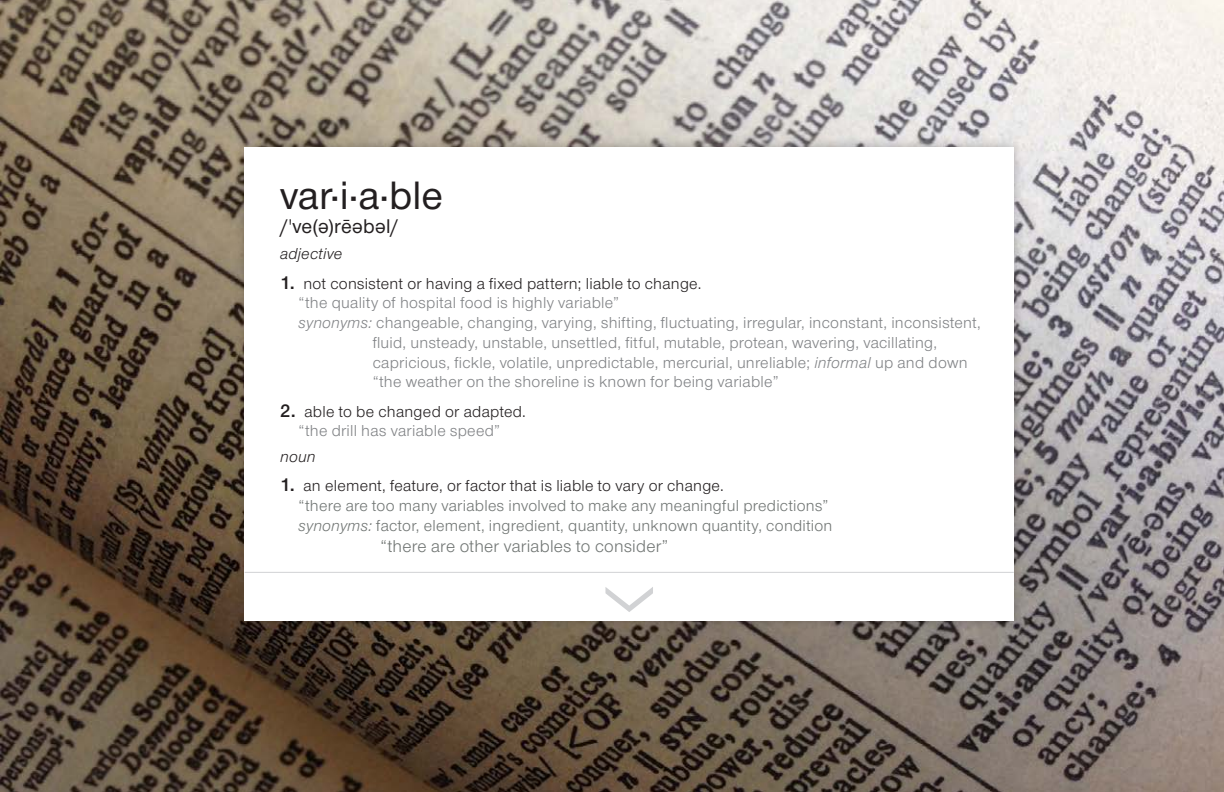
<style>
.page{position:relative;width:1224px;height:792px;background:#fff}
.page>*{position:absolute;margin:0;border:0;box-sizing:border-box;transform-origin:0 0}
.t1{font:500 41.2px "Nimbus San Nov";color:#231f20}
.t2{font:500 20.6px "Nimbus San Nov";letter-spacing:.01em;color:#231f20}
.t3{font:17.8px "Nimbus San Nov";letter-spacing:.015em;color:#707573}
.t4{font:16.4px/19.8px "Nimbus San Nov";letter-spacing:.015em;color:#808285}
.t5{font:16.4px "Nimbus San Nov";letter-spacing:.015em;color:#231f20}
.t6{font:16.4px "Nimbus San Nov";letter-spacing:.015em;color:#707573}
.t7{font:italic 16.4px "Nimbus San Nov";letter-spacing:.015em;color:#231f20}
.s1{font-family:"Nimbus San Nov Sem Bol";font-size:19.2px}
.s2{font-style:italic}
</style>
<div class="page">
<img style="left:0;top:0;width:1224px;height:792px">
<div style="left:234px;top:137px;width:791px;height:495px;background:#231f20;opacity:.3"></div>
<div style="left:245px;top:148px;width:769px;height:473px;background:#fff"></div>
<hr style="left:245px;top:572px;width:769px;height:1px;background:#d1d2d4">
<svg style="left:605px;top:587px;width:48px;height:25px"></svg>
<p class="t1" style="left:280px;top:171px;width:164px">var·i·a·ble</p>
<p class="t2" style="left:280px;top:215px;width:120px">/'ve(ə)rēəbəl/</p>
<p class="t7" style="left:280px;top:245px;width:64px">adjective</p>
<p class="t5" style="left:280px;top:274px;width:423px"><span class="s1">1.</span> not consistent or having a fixed pattern; liable to change.</p>
<p class="t4" style="left:299px;top:293px;width:322px">“the quality of hospital food is highly variable”</p>
<p class="t4" style="left:373px;top:313px;width:610px;text-indent:-74px"><span class="s2">synonyms:</span> changeable, changing, varying, shifting, fluctuating, irregular, inconstant, inconsistent, fluid, unsteady, unstable, unsettled, fitful, mutable, protean, wavering, vacillating, capricious, fickle, volatile, unpredictable, mercurial, unreliable; <span class="s2">informal</span> up and down</p>
<p class="t4" style="left:373px;top:372px;width:407px">“the weather on the shoreline is known for being variable”</p>
<p class="t5" style="left:280px;top:402px;width:247px"><span class="s1">2.</span> able to be changed or adapted.</p>
<p class="t4" style="left:299px;top:421px;width:203px">“the drill has variable speed”</p>
<p class="t7" style="left:280px;top:448px;width:37px">noun</p>
<p class="t5" style="left:280px;top:477px;width:445px"><span class="s1">1.</span> an element, feature, or factor that is liable to vary or change.</p>
<p class="t6" style="left:299px;top:496px;width:531px">“there are too many variables involved to make any meaningful predictions”</p>
<p class="t6" style="left:299px;top:516px;width:535px"><span class="s2">synonyms:</span> factor, element, ingredient, quantity, unknown quantity, condition</p>
<p class="t3" style="left:380px;top:536px;width:289px">“there are other variables to consider”</p>
</div>
